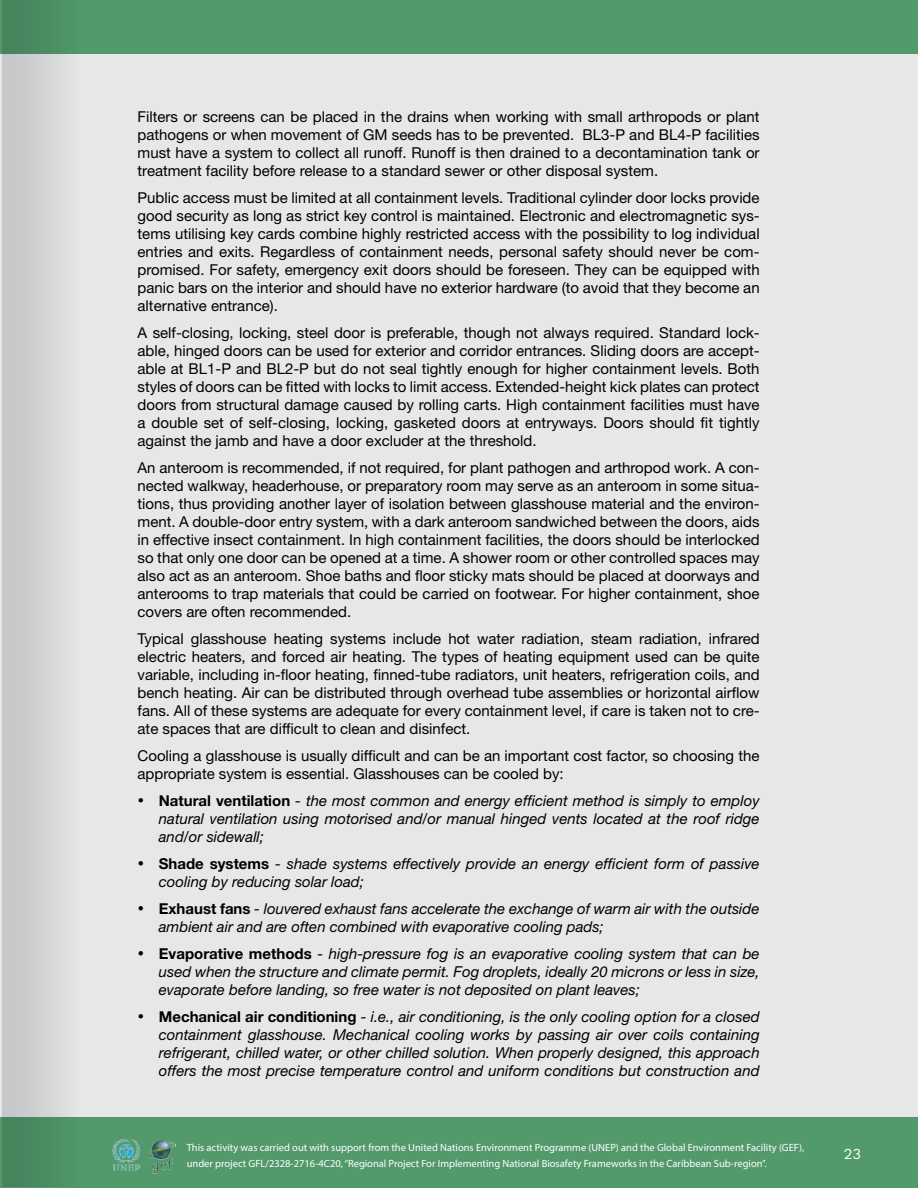
<style>
.page{position:relative;width:918px;height:1188px;background:#fff}
.page>*{position:absolute;margin:0;border:0;box-sizing:border-box;transform-origin:0 0}
.t1{font:15px/18px "Helvetica Neue LT Std";color:#000;text-align:justify}
.t2{font:italic 15px/18px "Helvetica Neue LT Std";color:#000;text-align:justify}
.t3{font:15px "Work Sans";color:#fff}
.t4{font:10.5px/16.5px "Myriad Pro";color:#fff}
.s1{font-weight:700;font-style:normal}
</style>
<div class="page">
<div style="left:0;top:54px;width:918px;height:1063px;background:#e6e7e8"></div>
<div style="left:0;top:0;width:918px;height:54px;background:#52996b"></div>
<hr style="left:0;top:1117px;width:3px;height:71px;background:#52996b">
<div style="left:2px;top:1117px;width:916px;height:71px;background:#52996b"></div>
<img style="left:112px;top:1140px;width:35px;height:31px">
<img style="left:147px;top:1140px;width:28px;height:33px">
<p class="t1" style="left:138px;top:107px;width:624px">Filters or screens can be placed in the drains when working with small arthropods or plant pathogens or when movement of GM seeds has to be prevented. BL3-P and BL4-P facilities must have a system to collect all runoff. Runoff is then drained to a decontamination tank or treatment facility before release to a standard sewer or other disposal system.</p>
<p class="t1" style="left:138px;top:188px;width:624px">Public access must be limited at all containment levels. Traditional cylinder door locks provide good security as long as strict key control is maintained. Electronic and electromagnetic sys&shy;tems utilising key cards combine highly restricted access with the possibility to log individual entries and exits. Regardless of containment needs, personal safety should never be com&shy;promised. For safety, emergency exit doors should be foreseen. They can be equipped with panic bars on the interior and should have no exterior hardware (to avoid that they become an alternative entrance).</p>
<p class="t1" style="left:138px;top:323px;width:624px">A self-closing, locking, steel door is preferable, though not always required. Standard lock&shy;able, hinged doors can be used for exterior and corridor entrances. Sliding doors are accept&shy;able at BL1-P and BL2-P but do not seal tightly enough for higher containment levels. Both styles of doors can be fitted with locks to limit access. Extended-height kick plates can protect doors from structural damage caused by rolling carts. High containment facilities must have a double set of self-closing, locking, gasketed doors at entryways. Doors should fit tightly against the jamb and have a door excluder at the threshold.</p>
<p class="t1" style="left:138px;top:458px;width:624px">An anteroom is recommended, if not required, for plant pathogen and arthropod work. A con&shy;nected walkway, headerhouse, or preparatory room may serve as an anteroom in some situa&shy;tions, thus providing another layer of isolation between glasshouse material and the environ&shy;ment. A double-door entry system, with a dark anteroom sandwiched between the doors, aids in effective insect containment. In high containment facilities, the doors should be interlocked so that only one door can be opened at a time. A shower room or other controlled spaces may also act as an anteroom. Shoe baths and floor sticky mats should be placed at doorways and anterooms to trap materials that could be carried on footwear. For higher containment, shoe covers are often recommended.</p>
<p class="t1" style="left:138px;top:629px;width:624px">Typical glasshouse heating systems include hot water radiation, steam radiation, infrared electric heaters, and forced air heating. The types of heating equipment used can be quite variable, including in-floor heating, finned-tube radiators, unit heaters, refrigeration coils, and bench heating. Air can be distributed through overhead tube assemblies or horizontal airflow fans. All of these systems are adequate for every containment level, if care is taken not to cre&shy;ate spaces that are difficult to clean and disinfect.</p>
<p class="t1" style="left:138px;top:746px;width:624px">Cooling a glasshouse is usually difficult and can be an important cost factor, so choosing the appropriate system is essential. Glasshouses can be cooled by:</p>
<p class="t2" style="left:159px;top:791px;width:602px;text-indent:-21px">• <span class="s1">Natural ventilation</span> - the most common and energy efficient method is simply to employ natural ventilation using motorised and/or manual hinged vents located at the roof ridge and/or sidewall;</p>
<p class="t2" style="left:159px;top:854px;width:602px;text-indent:-21px">• <span class="s1">Shade systems</span> - shade systems effectively provide an energy efficient form of passive cooling by reducing solar load;</p>
<p class="t2" style="left:159px;top:899px;width:602px;text-indent:-21px">• <span class="s1">Exhaust fans</span> - louvered exhaust fans accelerate the exchange of warm air with the outside ambient air and are often combined with evaporative cooling pads;</p>
<p class="t2" style="left:159px;top:944px;width:602px;text-indent:-21px">• <span class="s1">Evaporative methods</span> - high-pressure fog is an evaporative cooling system that can be used when the structure and climate permit. Fog droplets, ideally 20 microns or less in size, evaporate before landing, so free water is not deposited on plant leaves;</p>
<p class="t2" style="left:159px;top:1007px;width:602px;text-indent:-21px">• <span class="s1">Mechanical air conditioning</span> - i.e., air conditioning, is the only cooling option for a closed containment glasshouse. Mechanical cooling works by passing air over coils containing refrigerant, chilled water, or other chilled solution. When properly designed, this approach offers the most precise temperature control and uniform conditions but construction and</p>
<p class="t4" style="left:187px;top:1139px;width:619px">This activity was carried out with support from the United Nations Environment Programme (UNEP) and the Global Environment Facility (GEF), under project GFL/2328-2716-4C20, “Regional Project For Implementing National Biosafety Frameworks in the Caribbean Sub-region”.</p>
<p class="t3" style="left:844px;top:1145px;width:19px">23</p>
</div>
